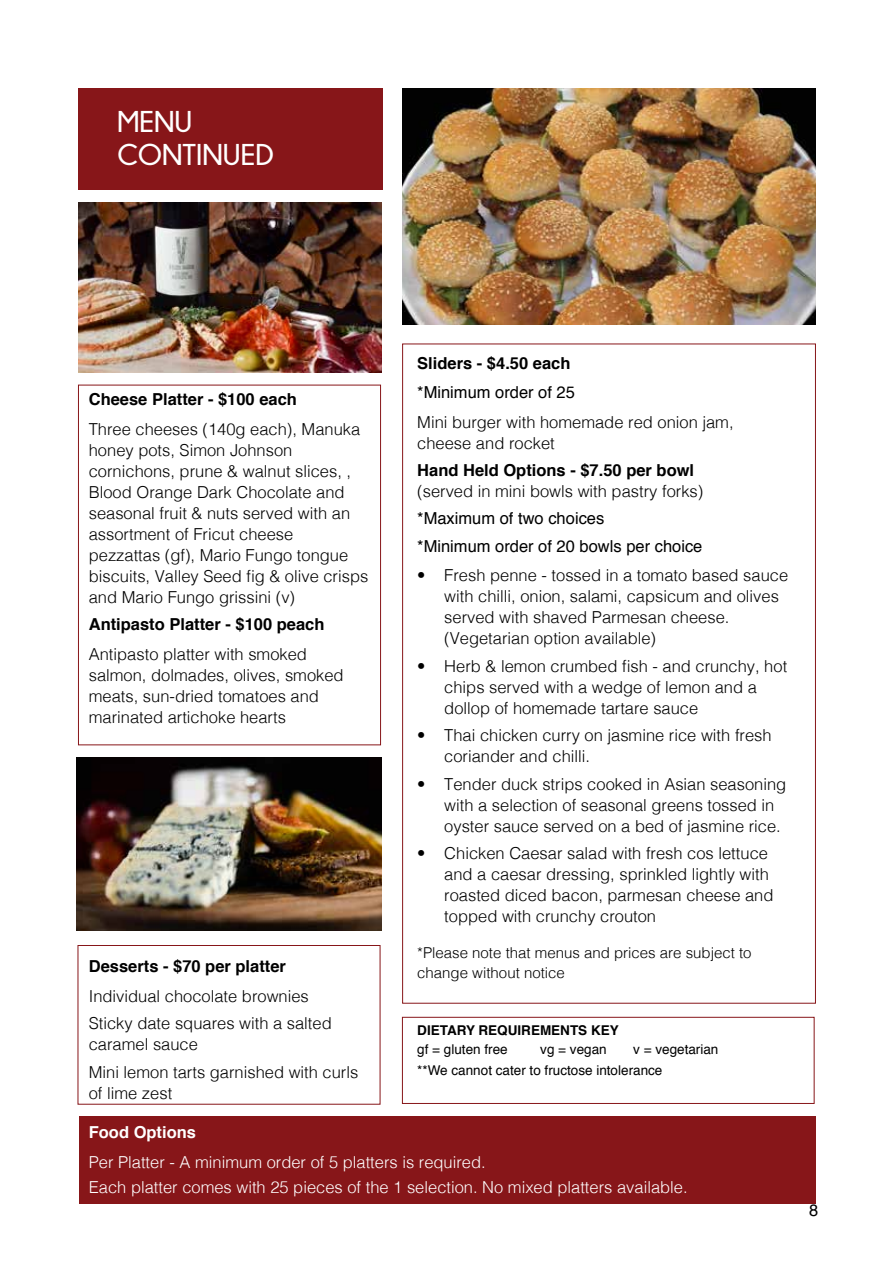
<style>
.page{position:relative;width:893px;height:1263px;background:#fff}
.page>*{position:absolute;margin:0;border:0;box-sizing:border-box;transform-origin:0 0}
.t1{font:700 30px/33px "Champagne&Limousines";color:#fff}
.t2{font:300 16.5px/21px "Helvetica";color:#000}
.t3{font:700 16.5px "Helvetica";color:#000}
.t4{font:300 16.5px/25.2px "Helvetica";color:#fff}
.t5{font:16.5px/27.3px "Helvetica";color:#000}
.t6{font:700 16.5px "Helvetica";color:#fff}
.t7{font:300 15px/19.5px "Helvetica";color:#000}
.t8{font:13.5px/21px "Helvetica";color:#000}
.t9{font:700 13.5px "Helvetica";color:#000}
</style>
<div class="page">
<div style="left:402px;top:1017px;width:412px;height:87px;border:1px solid #871619"></div>
<div style="left:78px;top:945px;width:302px;height:159px;border:1px solid #871619"></div>
<div style="left:78px;top:385px;width:303px;height:360px;border:1px solid #871619"></div>
<div style="left:78px;top:88px;width:304px;height:102px;background:#871619"></div>
<div style="left:79px;top:1116px;width:737px;height:87px;background:#871619"></div>
<img style="left:402px;top:88px;width:413px;height:237px">
<img style="left:79px;top:202px;width:303px;height:170px">
<img style="left:77px;top:757px;width:305px;height:174px">
<h1 class="t1" style="left:117px;top:105px;width:158px">MENU<br>CONTINUED</h1>
<p class="t3" style="left:89px;top:386px;width:210px">Cheese Platter - $100 each</p>
<p class="t2" style="left:89px;top:417px;width:281px">Three cheeses (140g each), Manuka honey pots, Simon Johnson cornichons, prune &amp; walnut slices, ,<br>Blood Orange Dark Chocolate and seasonal fruit &amp; nuts served with an assortment of Fricut cheese pezzattas (gf), Mario Fungo tongue biscuits, Valley Seed fig &amp; olive crisps and Mario Fungo grissini (v)</p>
<p class="t3" style="left:89px;top:611px;width:237px">Antipasto Platter - $100 peach</p>
<p class="t2" style="left:89px;top:642px;width:256px">Antipasto platter with smoked salmon, dolmades, olives, smoked meats, sun-dried tomatoes and marinated artichoke hearts</p>
<p class="t3" style="left:89px;top:953px;width:199px">Desserts - $70 per platter</p>
<p class="t2" style="left:89px;top:981px;width:244px;line-height:27.3px">Individual chocolate brownies<br>Sticky date squares with a salted</p>
<p class="t2" style="left:89px;top:1029px;width:271px;line-height:27.3px">caramel sauce<br>Mini lemon tarts garnished with curls</p>
<p class="t2" style="left:89px;top:1081px;width:85px">of lime zest</p>
<p class="t3" style="left:417px;top:350px;width:155px">Sliders - $4.50 each</p>
<p class="t5" style="left:417px;top:379px;width:159px">*Minimum order of 25</p>
<p class="t2" style="left:417px;top:410px;width:318px">Mini burger with homemade red onion jam, cheese and rocket</p>
<p class="t3" style="left:417px;top:457px;width:278px">Hand Held Options - $7.50 per bowl</p>
<p class="t2" style="left:417px;top:480px;width:288px">(served in mini bowls with pastry forks)</p>
<p class="t5" style="left:417px;top:505px;width:287px">*Maximum of two choices<br>*Minimum order of 20 bowls per choice</p>
<p class="t2" style="left:444px;top:564px;width:345px;text-indent:-27px">• Fresh penne - tossed in a tomato based sauce with chilli, onion, salami, capsicum and olives served with shaved Parmesan cheese. (Vegetarian option available)</p>
<p class="t2" style="left:444px;top:654px;width:344px;text-indent:-27px">• Herb &amp; lemon crumbed fish - and crunchy, hot chips served with a wedge of lemon and a dollop of homemade tartare sauce</p>
<p class="t2" style="left:444px;top:724px;width:329px;text-indent:-27px">• Thai chicken curry on jasmine rice with fresh coriander and chilli.</p>
<p class="t2" style="left:444px;top:772px;width:344px;text-indent:-27px">• Tender duck strips cooked in Asian seasoning with a selection of seasonal greens tossed in oyster sauce served on a bed of jasmine rice.</p>
<p class="t2" style="left:444px;top:841px;width:331px;text-indent:-27px">• Chicken Caesar salad with fresh cos lettuce and a caesar dressing, sprinkled lightly with roasted diced bacon, parmesan cheese and topped with crunchy crouton</p>
<p class="t7" style="left:417px;top:942px;width:336px">*Please note that menus and prices are subject to change without notice</p>
<p class="t9" style="left:417px;top:1019px;width:203px">DIETARY REQUIREMENTS KEY</p>
<p class="t8" style="left:417px;top:1039px;width:92px">gf = gluten free</p>
<p class="t8" style="left:540px;top:1039px;width:68px">vg = vegan</p>
<p class="t8" style="left:417px;top:1039px;width:303px;text-indent:216px">v = vegetarian **We cannot cater to fructose intolerance</p>
<p class="t6" style="left:89px;top:1119px;width:109px">Food Options</p>
<p class="t4" style="left:89px;top:1148px;width:600px">Per Platter - A minimum order of 5 platters is required.<br>Each platter comes with 25 pieces of the 1 selection. No mixed platters available.</p>
<p class="t5" style="left:809px;top:1197px;width:11px">8</p>
</div>
